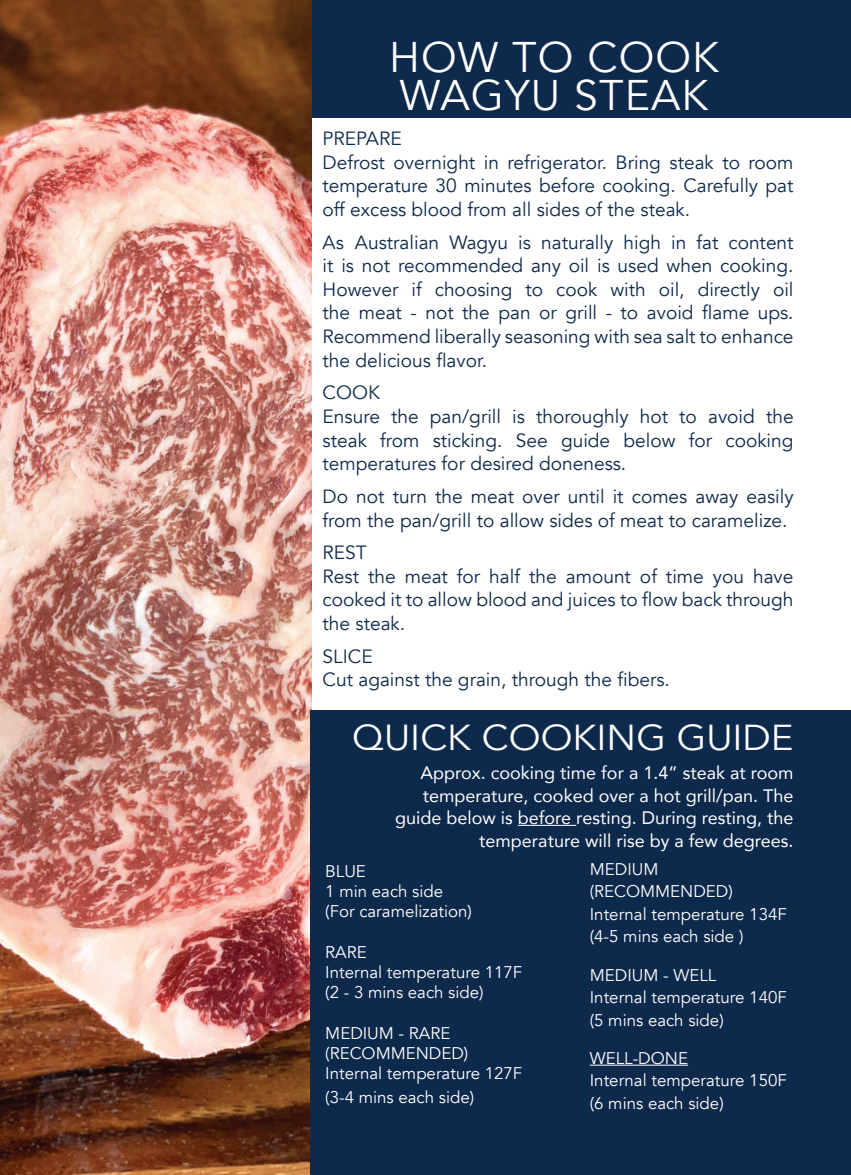
<style>
.page{position:relative;width:851px;height:1175px;background:#fff}
.page>*{position:absolute;margin:0;border:0;box-sizing:border-box;transform-origin:0 0}
.t1{font:42.75px "Avenir";letter-spacing:.025em;color:#fff}
.t2{font:36px "Avenir";color:#fff;scale:1.06 1}
.Paragraph_Style_1{font:19.12px/23.6px "Avenir";color:#0d294b;text-align:justify}
.t3{font:18px/22.5px "Avenir";color:#fff;text-align:right}
.t4{font:16.88px "Avenir";color:#fff}
</style>
<div class="page">
<div style="left:0;top:0;width:850px;height:117px;background:#0d294b"></div>
<img style="left:0;top:0;width:311px;height:1174px">
<div style="left:310px;top:711px;width:540px;height:463px;background:#0d294b"></div>
<hr style="left:518px;top:825px;width:58px;height:1px;background:#fff">
<hr style="left:590px;top:1064px;width:98px;height:1px;background:#fff">
<p class="t1" style="left:389px;top:32px;width:331px">HOW TO COOK</p>
<p class="t1" style="left:400px;top:70px;width:310px">WAGYU STEAK</p>
<p class="Paragraph_Style_1" style="left:322px;top:127px;width:81px">PREPARE</p>
<p class="Paragraph_Style_1" style="left:322px;top:151px;width:472px">Defrost overnight in refrigerator. Bring steak to room temperature 30 minutes before cooking. Carefully pat off excess blood from all sides of the steak.</p>
<p class="Paragraph_Style_1" style="left:322px;top:230px;width:472px">As Australian Wagyu is naturally high in fat content it is not recommended any oil is used when cooking.<br>However if choosing to cook with oil, directly oil the meat - not the pan or grill - to avoid flame ups.<br>Recommend liberally seasoning with sea salt to enhance the delicious flavor.</p>
<p class="Paragraph_Style_1" style="left:322px;top:381px;width:59px">COOK</p>
<p class="Paragraph_Style_1" style="left:322px;top:405px;width:472px">Ensure the pan/grill is thoroughly hot to avoid the steak from sticking. See guide below for cooking temperatures for desired doneness.</p>
<p class="Paragraph_Style_1" style="left:322px;top:485px;width:472px">Do not turn the meat over until it comes away easily from the pan/grill to allow sides of meat to caramelize.</p>
<p class="Paragraph_Style_1" style="left:322px;top:541px;width:46px">REST</p>
<p class="Paragraph_Style_1" style="left:322px;top:565px;width:472px">Rest the meat for half the amount of time you have cooked it to allow blood and juices to flow back through the steak.</p>
<p class="Paragraph_Style_1" style="left:322px;top:644px;width:52px">SLICE</p>
<p class="Paragraph_Style_1" style="left:322px;top:668px;width:349px">Cut against the grain, through the fibers.</p>
<p class="t2" style="left:352px;top:716px;width:418px">QUICK COOKING GUIDE</p>
<p class="t3" style="left:395px;top:761px;width:400px">Approx. cooking time for a 1.4” steak at room temperature, cooked over a hot grill/pan. The guide below is before resting. During resting, the temperature will rise by a few degrees.</p>
<p class="t4" style="left:325px;top:861px;width:42px">BLUE</p>
<p class="t4" style="left:325px;top:881px;width:119px">1 min each side</p>
<p class="t4" style="left:325px;top:901px;width:148px">(For caramelization)</p>
<p class="t4" style="left:325px;top:942px;width:43px">RARE</p>
<p class="t4" style="left:325px;top:962px;width:198px">Internal temperature 117F</p>
<p class="t4" style="left:325px;top:982px;width:160px">(2 - 3 mins each side)</p>
<p class="t4" style="left:325px;top:1023px;width:127px">MEDIUM - RARE</p>
<p class="t4" style="left:325px;top:1043px;width:144px">(RECOMMENDED)</p>
<p class="t4" style="left:325px;top:1063px;width:198px">Internal temperature 127F</p>
<p class="t4" style="left:325px;top:1087px;width:150px">(3-4 mins each side)</p>
<p class="t4" style="left:590px;top:859px;width:70px">MEDIUM</p>
<p class="t4" style="left:590px;top:881px;width:144px">(RECOMMENDED)</p>
<p class="t4" style="left:590px;top:904px;width:198px">Internal temperature 134F</p>
<p class="t4" style="left:590px;top:926px;width:155px">(4-5 mins each side )</p>
<p class="t4" style="left:590px;top:964px;width:128px">MEDIUM - WELL</p>
<p class="t4" style="left:590px;top:987px;width:198px">Internal temperature 140F</p>
<p class="t4" style="left:590px;top:1009px;width:135px">(5 mins each side)</p>
<p class="t4" style="left:590px;top:1048px;width:100px">WELL-DONE</p>
<p class="t4" style="left:590px;top:1070px;width:198px">Internal temperature 150F</p>
<p class="t4" style="left:590px;top:1093px;width:135px">(6 mins each side)</p>
</div>
